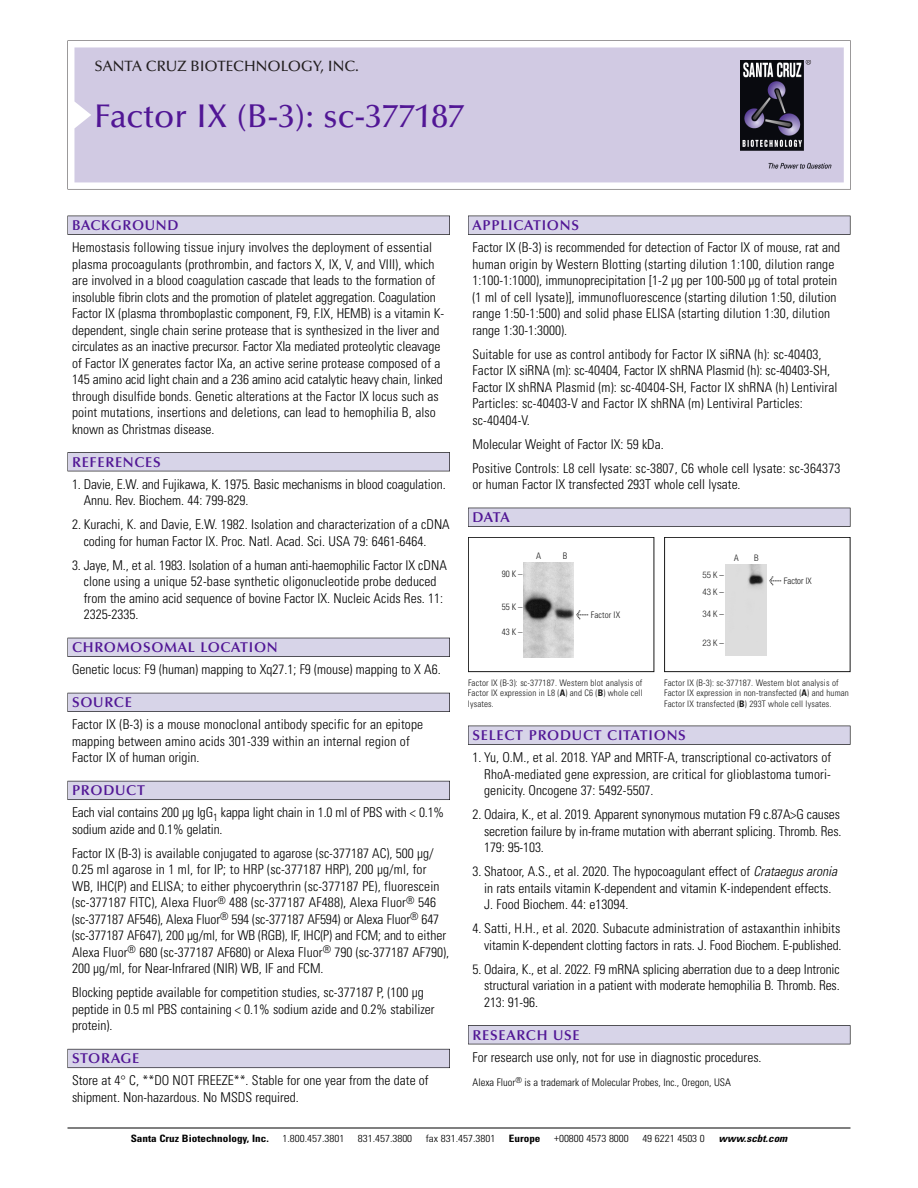
<style>
.page{position:relative;width:918px;height:1188px;background:#fff}
.page>*{position:absolute;margin:0;border:0;box-sizing:border-box;transform-origin:0 0}
.t1{font:500 33px "Optima";color:#511695}
.t2{font:500 15px "Optima";color:#231f20}
.t3{font:600 14.25px "Optima";letter-spacing:.05em;color:#511695}
.t4{font:300 condensed 13.5px/16.5px "Univers";color:#000}
.t5{font:300 condensed 10.5px "Univers";color:#000}
.t6{font:300 condensed 10.2px "Univers";color:#000;scale:1.1 1}
.t7{font:700 condensed 10.2px "Univers";color:#000;scale:1.1 1}
.t8{font:italic 700 condensed 10.2px "Univers";color:#000;scale:1.1 1}
.t9{font:300 condensed 9px/10.5px "Univers";letter-spacing:.015em;color:#191919;text-align:justify}
.t10{font:300 condensed 9px/17.1px "Helvetica Neue";color:#191919}
.s1{font-family:"Meta Plus";font-weight:400;font-stretch:normal;font-size:10.5px}
.s2{font-weight:700}
.s3{font-style:italic}
</style>
<div class="page">
<svg style="left:68px;top:40px;width:783px;height:149px"></svg>
<div style="left:74px;top:47px;width:770px;height:135px;background:#d1cae3"></div>
<img style="left:741px;top:60px;width:90px;height:108px">
<div style="left:68px;top:216px;width:382px;height:19px;background:#535256"></div>
<div style="left:68px;top:216px;width:381px;height:18px;background:#d7d4e8"></div>
<div style="left:68px;top:452px;width:382px;height:19px;background:#515155"></div>
<div style="left:68px;top:453px;width:381px;height:18px;background:#d7d4e8"></div>
<div style="left:68px;top:638px;width:382px;height:19px;background:#515057"></div>
<div style="left:68px;top:638px;width:381px;height:18px;background:#d7d4e8"></div>
<div style="left:68px;top:693px;width:382px;height:19px;background:#535259"></div>
<div style="left:68px;top:693px;width:381px;height:18px;background:#d7d4e8"></div>
<div style="left:68px;top:781px;width:382px;height:19px;background:#595860"></div>
<div style="left:68px;top:781px;width:381px;height:18px;background:#d7d4e8"></div>
<div style="left:68px;top:1049px;width:382px;height:19px;background:#64626c"></div>
<div style="left:68px;top:1049px;width:381px;height:18px;background:#d7d4e8"></div>
<div style="left:468px;top:216px;width:382px;height:19px;background:#535256"></div>
<div style="left:468px;top:216px;width:382px;height:18px;background:#d7d4e8"></div>
<div style="left:468px;top:508px;width:382px;height:19px;background:#525156"></div>
<div style="left:468px;top:508px;width:382px;height:18px;background:#d7d4e8"></div>
<div style="left:468px;top:726px;width:382px;height:19px;background:#535256"></div>
<div style="left:468px;top:726px;width:382px;height:18px;background:#d7d4e8"></div>
<div style="left:468px;top:1025px;width:382px;height:19px;background:#515155"></div>
<div style="left:468px;top:1026px;width:382px;height:18px;background:#d7d4e8"></div>
<hr style="left:68px;top:1128px;width:782px;height:1px;background:#000">
<div style="left:468px;top:537px;width:186px;height:135px;border:1px solid #191919"></div>
<img style="left:524px;top:562px;width:50px;height:95px">
<div style="left:664px;top:537px;width:186px;height:135px;border:1px solid #191919"></div>
<img style="left:725px;top:564px;width:42px;height:92px">
<p class="t2" style="left:94px;top:60px;width:266px">SANTA CRUZ BIOTECHNOLOGY, INC.</p>
<p class="t1" style="left:94px;top:102px;width:371px">Factor IX (B-3): sc-377187</p>
<p class="t3" style="left:72px;top:219px;width:108px">BACKGROUND</p>
<p class="t4" style="left:72px;top:240px;width:374px">Hemostasis following tissue injury involves the deployment of essential plasma procoagulants (prothrombin, and factors X, IX, V, and VIII), which are involved in a blood coagulation cascade that leads to the formation of insoluble fibrin clots and the promotion of platelet aggregation. Coagulation Factor IX (plasma thromboplastic component, F9, F.IX, HEMB) is a vitamin K&shy;dependent, single chain serine protease that is synthesized in the liver and circulates as an inactive precursor. Factor XIa mediated proteolytic cleavage of Factor IX generates factor IXa, an active serine protease composed of a 145 amino acid light chain and a 236 amino acid catalytic heavy chain, linked through disulfide bonds. Genetic alterations at the Factor IX locus such as point mutations, insertions and deletions, can lead to hemophilia B, also known as Christmas disease.</p>
<p class="t3" style="left:72px;top:456px;width:90px">REFERENCES</p>
<p class="t4" style="left:84px;top:477px;width:364px;text-indent:-12px">1. Davie, E.W. and Fujikawa, K. 1975. Basic mechanisms in blood coagulation.<br>Annu. Rev. Biochem. 44: 799-829.</p>
<p class="t4" style="left:84px;top:517px;width:368px;text-indent:-12px">2. Kurachi, K. and Davie, E.W. 1982. Isolation and characterization of a cDNA coding for human Factor IX. Proc. Natl. Acad. Sci. USA 79: 6461-6464.</p>
<p class="t4" style="left:84px;top:558px;width:365px;text-indent:-12px">3. Jaye, M., et al. 1983. Isolation of a human anti-haemophilic Factor IX cDNA clone using a unique 52-base synthetic oligonucleotide probe deduced from the amino acid sequence of bovine Factor IX. Nucleic Acids Res. 11:<br>2325-2335.</p>
<p class="t3" style="left:72px;top:641px;width:207px">CHROMOSOMAL LOCATION</p>
<p class="t4" style="left:72px;top:663px;width:370px">Genetic locus: F9 (human) mapping to Xq27.1; F9 (mouse) mapping to X A6.</p>
<p class="t3" style="left:72px;top:696px;width:61px">SOURCE</p>
<p class="t4" style="left:72px;top:718px;width:353px">Factor IX (B-3) is a mouse monoclonal antibody specific for an epitope mapping between amino acids 301-339 within an internal region of<br>Factor IX of human origin.</p>
<p class="t3" style="left:72px;top:784px;width:74px">PRODUCT</p>
<p class="t4" style="left:72px;top:806px;width:374px">Each vial contains 200 µg IgG<sub>1</sub> kappa light chain in 1.0 ml of PBS with &lt; 0.1% sodium azide and 0.1% gelatin.</p>
<p class="t4" style="left:72px;top:846px;width:379px">Factor IX (B-3) is available conjugated to agarose (sc-377187 AC), 500 µg/ 0.25 ml agarose in 1 ml, for IP; to HRP (sc-377187 HRP), 200 µg/ml, for WB, IHC(P) and ELISA; to either phycoerythrin (sc-377187 PE), fluorescein (sc-377187 FITC), Alexa Fluor<sup>®</sup> 488 (sc-377187 AF488), Alexa Fluor<sup>®</sup> 546 (sc-377187 AF546), Alexa Fluor<sup>®</sup> 594 (sc-377187 AF594) or Alexa Fluor<sup>®</sup> 647 (sc-377187 AF647), 200 µg/ml, for WB (RGB), IF, IHC(P) and FCM; and to either Alexa Fluor<sup>®</sup> 680 (sc-377187 AF680) or Alexa Fluor<sup>®</sup> 790 (sc-377187 AF790), 200 µg/ml, for Near-Infrared (NIR) WB, IF and FCM.</p>
<p class="t4" style="left:72px;top:986px;width:364px">Blocking peptide available for competition studies, sc-377187 P, (100 µg peptide in 0.5 ml PBS containing &lt; 0.1% sodium azide and 0.2% stabilizer protein).</p>
<p class="t3" style="left:72px;top:1053px;width:69px">STORAGE</p>
<p class="t4" style="left:72px;top:1074px;width:358px">Store at 4° C, **DO NOT FREEZE**. Stable for one year from the date of shipment. Non-hazardous. No MSDS required.</p>
<p class="t3" style="left:473px;top:219px;width:108px">APPLICATIONS</p>
<p class="t4" style="left:473px;top:240px;width:369px">Factor IX (B-3) is recommended for detection of Factor IX of mouse, rat and human origin by Western Blotting (starting dilution 1:100, dilution range 1:100-1:1000), immunoprecipitation [1-2 µg per 100-500 µg of total protein (1 ml of cell lysate)], immunofluorescence (starting dilution 1:50, dilution range 1:50-1:500) and solid phase ELISA (starting dilution 1:30, dilution range 1:30-1:3000).</p>
<p class="t4" style="left:473px;top:347px;width:367px">Suitable for use as control antibody for Factor IX siRNA (h): sc-40403, Factor IX siRNA (m): sc-40404, Factor IX shRNA Plasmid (h): sc-40403-SH, Factor IX shRNA Plasmid (m): sc-40404-SH, Factor IX shRNA (h) Lentiviral Particles: sc-40403-V and Factor IX shRNA (m) Lentiviral Particles: sc-40404-V.</p>
<p class="t4" style="left:473px;top:437px;width:193px">Molecular Weight of Factor IX: 59 kDa.</p>
<p class="t4" style="left:473px;top:461px;width:369px">Positive Controls: L8 cell lysate: sc-3807, C6 whole cell lysate: sc-364373 or human Factor IX transfected 293T whole cell lysate.</p>
<p class="t3" style="left:473px;top:511px;width:39px">DATA</p>
<p class="t9" style="left:536px;top:551px;width:7px">A</p>
<p class="t9" style="left:563px;top:551px;width:6px">B</p>
<p class="t10" style="left:734px;top:550px;width:6px">A</p>
<p class="t10" style="left:754px;top:550px;width:6px">B</p>
<p class="t9" style="left:502px;top:569px;width:22px">90K–</p>
<p class="t9" style="left:502px;top:602px;width:22px">55K–</p>
<p class="t9" style="left:502px;top:628px;width:22px">43K–</p>
<p class="t9" style="left:576px;top:610px;width:46px"><span class="s1">&lt;</span> Factor IX</p>
<p class="t10" style="left:702px;top:567px;width:23px">55K–<br>43K–</p>
<p class="t10" style="left:702px;top:606px;width:23px">34K–</p>
<p class="t10" style="left:702px;top:635px;width:23px">23K–</p>
<p class="t10" style="left:769px;top:573px;width:44px"><span class="s1">&lt;</span> Factor IX</p>
<p class="t9" style="left:468px;top:678px;width:176px">Factor IX (B-3): sc-377187. Western blot analysis of Factor IX expression in L8 (<span class="s2">A</span>) and C6 (<span class="s2">B</span>) whole cell lysates.</p>
<p class="t9" style="left:664px;top:678px;width:186px;text-align:left">Factor IX (B-3): sc-377187. Western blot analysis of<br>Factor IX expression in non-transfected (<span class="s2">A</span>) and human<br>Factor IX transfected (<span class="s2">B</span>) 293T whole cell lysates.</p>
<p class="t3" style="left:473px;top:729px;width:215px">SELECT PRODUCT CITATIONS</p>
<p class="t4" style="left:484px;top:750px;width:349px;text-align:justify;text-indent:-12px">1. Yu, O.M., et al. 2018. YAP and MRTF-A, transcriptional co-activators of RhoA-mediated gene expression, are critical for glioblastoma tumori&shy;genicity. Oncogene 37: 5492-5507.</p>
<p class="t4" style="left:484px;top:807px;width:359px;text-align:justify;text-indent:-12px">2. Odaira, K., et al. 2019. Apparent synonymous mutation F9 c.87A&gt;G causes secretion failure by in-frame mutation with aberrant splicing. Thromb. Res.<br>179: 95-103.</p>
<p class="t4" style="left:484px;top:864px;width:357px;text-indent:-12px">3. Shatoor, A.S., et al. 2020. The hypocoagulant effect of <span class="s3">Crataegus aronia </span>in rats entails vitamin K-dependent and vitamin K-independent effects.<br>J. Food Biochem. 44: e13094.</p>
<p class="t4" style="left:473px;top:921px;width:371px;text-align:right">4. Satti, H.H., et al. 2020. Subacute administration of astaxanthin inhibits vitamin K-dependent clotting factors in rats. J. Food Biochem. E-published.</p>
<p class="t4" style="left:484px;top:962px;width:357px;text-align:justify;text-indent:-12px">5. Odaira, K., et al. 2022. F9 mRNA splicing aberration due to a deep Intronic structural variation in a patient with moderate hemophilia B. Thromb. Res.<br>213: 91-96.</p>
<p class="t3" style="left:473px;top:1029px;width:109px">RESEARCH USE</p>
<p class="t4" style="left:473px;top:1050px;width:291px">For research use only, not for use in diagnostic procedures.</p>
<p class="t5" style="left:473px;top:1078px;width:260px">Alexa Fluor<sup>®</sup> is a trademark of Molecular Probes, Inc., Oregon, USA</p>
<p class="t7" style="left:131px;top:1135px;width:127px">Santa Cruz Biotechnology, Inc.</p>
<p class="t6" style="left:282px;top:1135px;width:58px">1.800.457.3801</p>
<p class="t6" style="left:358px;top:1135px;width:51px">831.457.3800</p>
<p class="t6" style="left:426px;top:1135px;width:65px">fax 831.457.3801</p>
<p class="t7" style="left:509px;top:1135px;width:30px">Europe</p>
<p class="t6" style="left:554px;top:1135px;width:69px">+00800 4573 8000</p>
<p class="t6" style="left:642px;top:1135px;width:58px">49 6221 4503 0</p>
<p class="t8" style="left:719px;top:1135px;width:66px">www.scbt.com</p>
</div>
